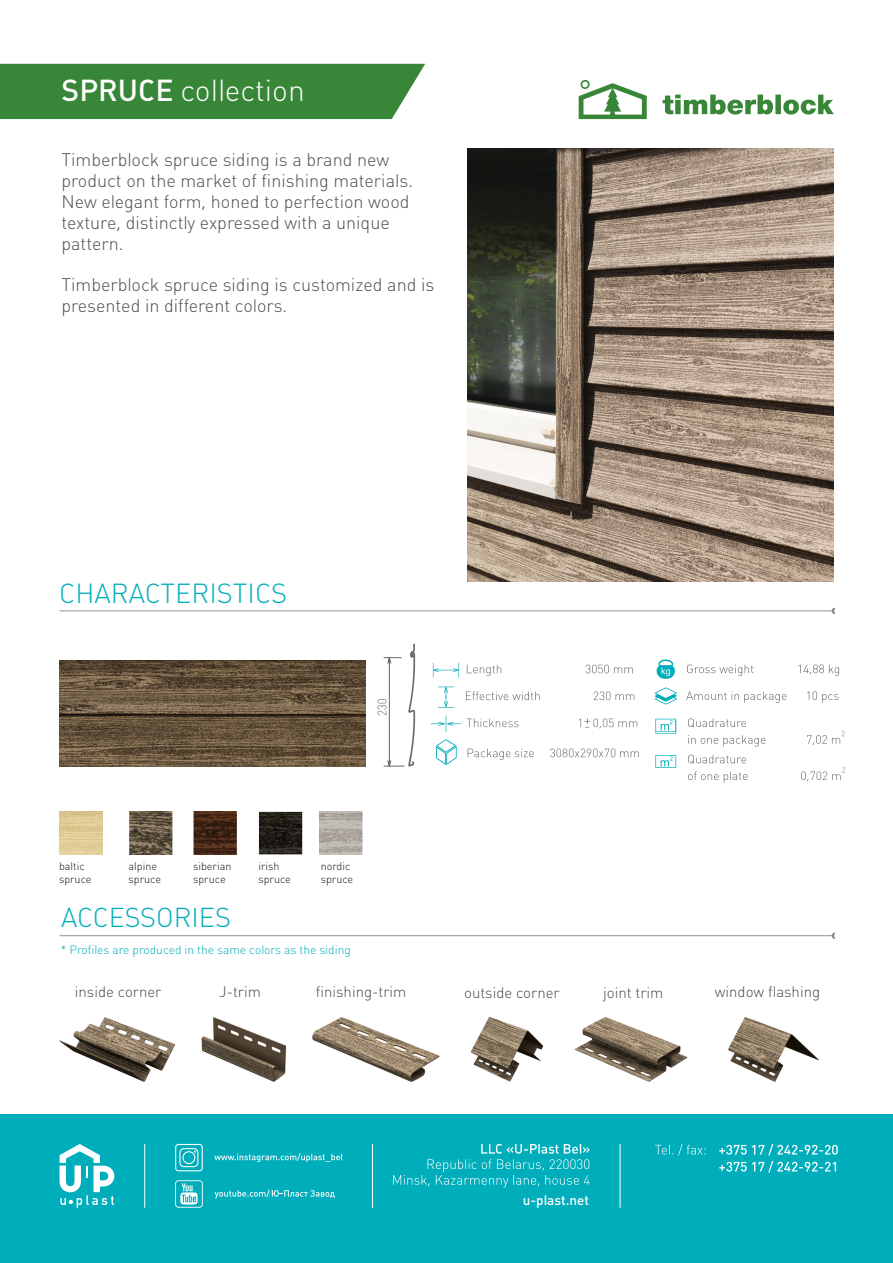
<style>
.page{position:relative;width:893px;height:1263px;background:#fff}
.page>*{position:absolute;margin:0;border:0;box-sizing:border-box;transform-origin:0 0}
.t1{font:30px "Plumb Light C";color:#fff}
.t2{font:27.3px "Plumb Light C";color:#00adbb}
.t3{font:27px "Plumb Light C";color:#00adbb}
.t4{font:18px/21px "Plumb Light C";color:#4e4e4d}
.t5{font:15px "Plumb Light C";color:#454c4b}
.t6{font:13.5px "Plumb Medium C";color:#fff}
.t7{font:12px "Plumb Light C";color:#00adbb}
.t8{font:10.8px/12.6px "Plumb Light C";color:#151616}
.s1{font-family:"Plumb Medium C"}
</style>
<div class="page">
<img style="left:468px;top:149px;width:365px;height:432px">
<img style="left:129px;top:812px;width:44px;height:42px">
<img style="left:193px;top:812px;width:44px;height:42px">
<img style="left:259px;top:812px;width:104px;height:42px">
<img style="left:60px;top:660px;width:306px;height:106px">
<svg style="left:378px;top:644px;width:37px;height:123px"></svg>
<svg style="left:60px;top:608px;width:775px;height:6px"></svg>
<svg style="left:60px;top:933px;width:775px;height:6px"></svg>
<div style="left:0;top:1114px;width:893px;height:149px;background:#00adbb"></div>
<div style="left:0;top:64px;width:425px;height:55px;background:#388738"></div>
<svg style="left:579px;top:80px;width:68px;height:39px"></svg>
<svg style="left:663px;top:95px;width:171px;height:20px"></svg>
<img style="left:60px;top:1017px;width:759px;height:64px">
<img style="left:60px;top:812px;width:43px;height:42px">
<svg style="left:214px;top:1153px;width:128px;height:9px"></svg>
<svg style="left:175px;top:1144px;width:28px;height:27px"></svg>
<svg style="left:60px;top:1144px;width:54px;height:64px"></svg>
<hr style="left:144px;top:1144px;width:1px;height:64px;background:#fff">
<svg style="left:719px;top:1144px;width:119px;height:28px"></svg>
<hr style="left:372px;top:1144px;width:1px;height:64px;background:#fff">
<hr style="left:620px;top:1144px;width:1px;height:64px;background:#fff">
<svg style="left:175px;top:1180px;width:28px;height:28px"></svg>
<svg style="left:215px;top:1189px;width:120px;height:9px"></svg>
<svg style="left:393px;top:1144px;width:197px;height:43px"></svg>
<svg style="left:655px;top:1144px;width:51px;height:11px"></svg>
<svg style="left:433px;top:663px;width:26px;height:14px"></svg>
<svg style="left:431px;top:715px;width:30px;height:17px"></svg>
<svg style="left:438px;top:687px;width:16px;height:21px"></svg>
<svg style="left:654px;top:687px;width:23px;height:18px"></svg>
<svg style="left:656px;top:659px;width:19px;height:20px"></svg>
<svg style="left:655px;top:755px;width:21px;height:13px"></svg>
<svg style="left:655px;top:719px;width:21px;height:15px"></svg>
<svg style="left:467px;top:665px;width:166px;height:11px"></svg>
<svg style="left:466px;top:691px;width:168px;height:9px"></svg>
<svg style="left:687px;top:664px;width:152px;height:12px"></svg>
<svg style="left:686px;top:691px;width:153px;height:12px"></svg>
<svg style="left:688px;top:718px;width:157px;height:28px"></svg>
<svg style="left:688px;top:755px;width:157px;height:28px"></svg>
<svg style="left:467px;top:718px;width:170px;height:10px"></svg>
<svg style="left:468px;top:748px;width:171px;height:12px"></svg>
<svg style="left:436px;top:739px;width:21px;height:26px"></svg>
<h1 class="t1" style="left:62px;top:78px;width:245px"><span class="s1">SPRUCE</span> collection</h1>
<p class="t4" style="left:61px;top:151px;width:353px">Timberblock spruce siding is a brand new product on the market of finishing materials.<br>New elegant form, honed to perfection wood texture, distinctly expressed with a unique pattern.</p>
<p class="t4" style="left:61px;top:276px;width:374px">Timberblock spruce siding is customized and is presented in different colors.</p>
<h2 class="t2" style="left:59px;top:582px;width:230px">CHARACTERISTICS</h2>
<p class="t8" style="left:59px;top:861px;width:34px">baltic spruce</p>
<p class="t8" style="left:129px;top:861px;width:34px">alpine spruce</p>
<p class="t8" style="left:193px;top:861px;width:40px">siberian spruce</p>
<p class="t8" style="left:258px;top:861px;width:34px">irish spruce</p>
<p class="t8" style="left:321px;top:861px;width:34px">nordic spruce</p>
<h3 class="t3" style="left:61px;top:906px;width:171px">ACCESSORIES</h3>
<p class="t7" style="left:61px;top:944px;width:291px">* Profiles are produced in the same colors as the siding</p>
<p class="t5" style="left:75px;top:985px;width:88px">inside corner</p>
<p class="t5" style="left:219px;top:985px;width:43px">J-trim</p>
<p class="t5" style="left:316px;top:986px;width:92px">finishing-trim</p>
<p class="t5" style="left:464px;top:986px;width:97px">outside corner</p>
<p class="t5" style="left:603px;top:986px;width:62px">joint trim</p>
<p class="t5" style="left:715px;top:986px;width:107px">window flashing</p>
<p class="t6" style="left:523px;top:1194px;width:68px">u-plast.net</p>
</div>
